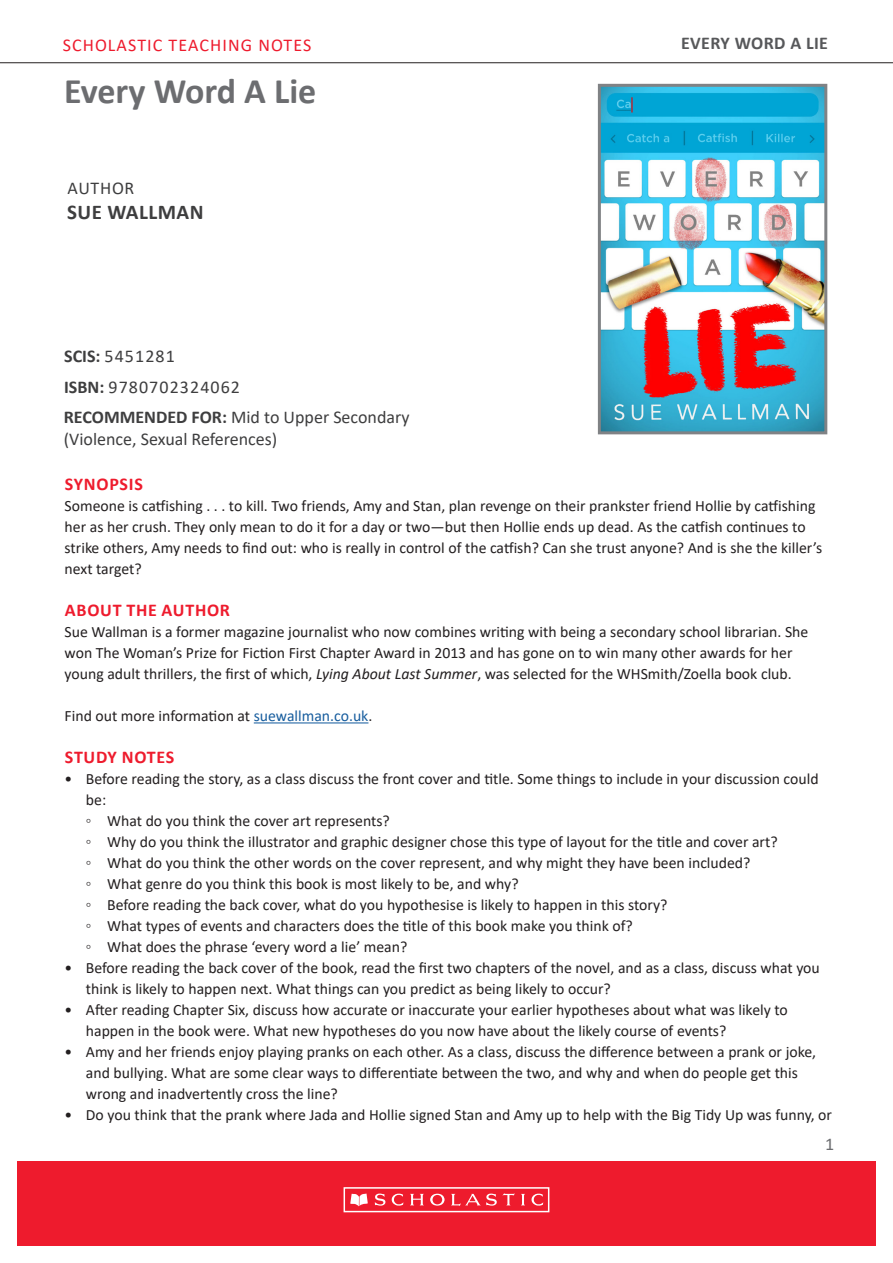
<style>
.page{position:relative;width:893px;height:1263px;background:#fff}
.page>*{position:absolute;margin:0;border:0;box-sizing:border-box;transform-origin:0 0}
.t1{font:700 36px "Calibri";color:#6c6d70}
.t2{font:700 21px "Calibri";letter-spacing:.02em;color:#3e3e3f}
.t3{font:18px "Calibri";color:#3e3e3f}
.SUB_HEAD_1{font:700 18px "Calibri";letter-spacing:.04em;color:#ee1b2d}
.t4{font:18px "Calibri";letter-spacing:.06em;color:#3e3e3f}
.t5{font:18px "Calibri";letter-spacing:.06em;color:#ee1b2d}
.t6{font:700 18px "Calibri";letter-spacing:.02em;color:#57585a}
.t7{font:18px "Calibri";color:#6c6d70}
.Body_Copy__no_space{font:15.75px/21px "Calibri";color:#231f20}
.s1{font-weight:700}
.s2{font-style:italic}
.s3{color:#175d9e}
</style>
<div class="page">
<hr style="left:0;top:62px;width:893px;height:1px;background:#231f20">
<div style="left:17px;top:1161px;width:859px;height:85px;background:#ee1b2d"></div>
<div style="left:344px;top:1187px;width:205px;height:25px;border:2px solid #fff"></div>
<svg style="left:350px;top:1193px;width:18px;height:13px"></svg>
<svg style="left:375px;top:1193px;width:28px;height:13px"></svg>
<svg style="left:410px;top:1194px;width:14px;height:11px"></svg>
<svg style="left:521px;top:1194px;width:4px;height:11px"></svg>
<svg style="left:531px;top:1193px;width:12px;height:13px"></svg>
<svg style="left:430px;top:1194px;width:15px;height:11px"></svg>
<svg style="left:451px;top:1193px;width:64px;height:13px"></svg>
<img style="left:602px;top:88px;width:221px;height:342px">
<div style="left:598px;top:84px;width:229px;height:350px;border:3px solid #808285"></div>
<hr style="left:254px;top:722px;width:114px;height:1px;background:#175d9e">
<p class="t5" style="left:63px;top:32px;width:250px">SCHOLASTIC TEACHING NOTES</p>
<p class="t6" style="left:681px;top:30px;width:148px">EVERY WORD A LIE</p>
<p class="t1" style="left:64px;top:66px;width:254px">Every Word A Lie</p>
<p class="t3" style="left:68px;top:175px;width:68px">AUTHOR</p>
<p class="t2" style="left:67px;top:197px;width:138px">SUE WALLMAN</p>
<p class="t4" style="left:64px;top:344px;width:112px"><span class="s1">SCIS:</span> 5451281</p>
<p class="t4" style="left:64px;top:374px;width:177px"><span class="s1">ISBN:</span> 9780702324062</p>
<p class="t3" style="left:64px;top:404px;width:347px"><span class="s1">RECOMMENDED FOR:</span> Mid to Upper Secondary</p>
<p class="t3" style="left:64px;top:426px;width:215px">(Violence, Sexual References)</p>
<p class="SUB_HEAD_1" style="left:65px;top:471px;width:79px">SYNOPSIS</p>
<p class="Body_Copy__no_space" style="left:65px;top:495px;width:759px">Someone is catfishing . . . to kill. Two friends, Amy and Stan, plan revenge on their prankster friend Hollie by catfishing her as her crush. They only mean to do it for a day or two—but then Hollie ends up dead. As the catfish continues to strike others, Amy needs to find out: who is really in control of the catfish? Can she trust anyone? And is she the killer’s next target?</p>
<p class="SUB_HEAD_1" style="left:65px;top:597px;width:167px">ABOUT THE AUTHOR</p>
<p class="Body_Copy__no_space" style="left:65px;top:621px;width:745px">Sue Wallman is a former magazine journalist who now combines writing with being a secondary school librarian. She won The Woman’s Prize for Fiction First Chapter Award in 2013 and has gone on to win many other awards for her young adult thrillers, the first of which, <span class="s2">Lying About Last Summer</span>, was selected for the WHSmith/Zoella book club.</p>
<p class="Body_Copy__no_space" style="left:65px;top:705px;width:309px">Find out more information at <span class="s3">suewallman.co.uk</span>.</p>
<p class="SUB_HEAD_1" style="left:65px;top:744px;width:111px">STUDY NOTES</p>
<p class="Body_Copy__no_space" style="left:86px;top:768px;width:734px;text-indent:-21px">• Before reading the story, as a class discuss the front cover and title. Some things to include in your discussion could be:</p>
<p class="Body_Copy__no_space" style="left:86px;top:810px;width:305px">◦ What do you think the cover art represents?</p>
<p class="Body_Copy__no_space" style="left:86px;top:831px;width:693px">◦ Why do you think the illustrator and graphic designer chose this type of layout for the title and cover art?</p>
<p class="Body_Copy__no_space" style="left:86px;top:852px;width:666px">◦ What do you think the other words on the cover represent, and why might they have been included?</p>
<p class="Body_Copy__no_space" style="left:86px;top:873px;width:434px">◦ What genre do you think this book is most likely to be, and why?</p>
<p class="Body_Copy__no_space" style="left:86px;top:894px;width:583px">◦ Before reading the back cover, what do you hypothesise is likely to happen in this story?</p>
<p class="Body_Copy__no_space" style="left:86px;top:915px;width:548px">◦ What types of events and characters does the title of this book make you think of?</p>
<p class="Body_Copy__no_space" style="left:86px;top:936px;width:323px">◦ What does the phrase ‘every word a lie’ mean?</p>
<p class="Body_Copy__no_space" style="left:86px;top:957px;width:735px;text-indent:-21px">• Before reading the back cover of the book, read the first two chapters of the novel, and as a class, discuss what you think is likely to happen next. What things can you predict as being likely to occur?</p>
<p class="Body_Copy__no_space" style="left:86px;top:999px;width:703px;text-indent:-21px">• After reading Chapter Six, discuss how accurate or inaccurate your earlier hypotheses about what was likely to happen in the book were. What new hypotheses do you now have about the likely course of events?</p>
<p class="Body_Copy__no_space" style="left:86px;top:1041px;width:732px;text-indent:-21px">• Amy and her friends enjoy playing pranks on each other. As a class, discuss the difference between a prank or joke, and bullying. What are some clear ways to differentiate between the two, and why and when do people get this wrong and inadvertently cross the line?</p>
<p class="Body_Copy__no_space" style="left:65px;top:1104px;width:769px">• Do you think that the prank where Jada and Hollie signed Stan and Amy up to help with the Big Tidy Up was funny, or</p>
<p class="t7" style="left:825px;top:1131px;width:11px">1</p>
</div>
